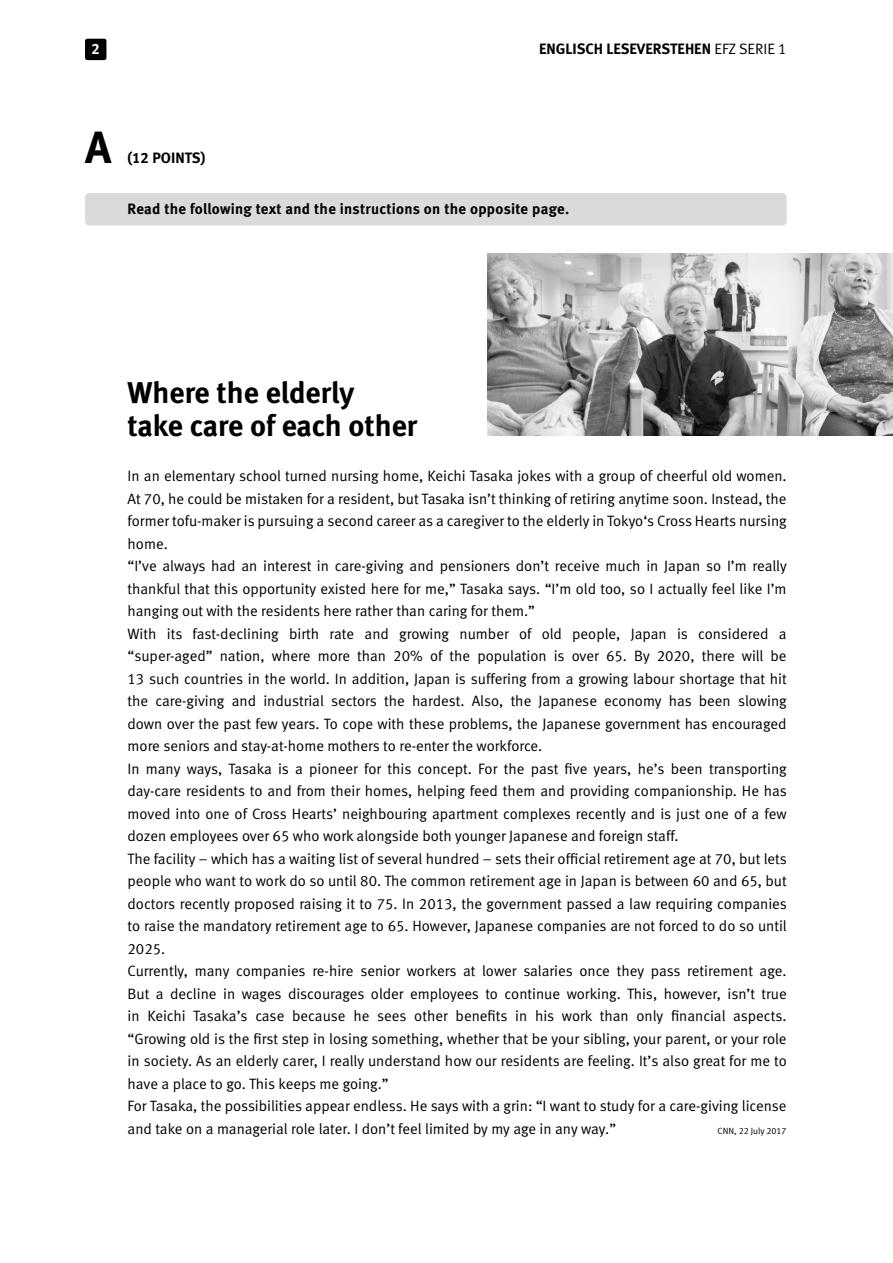
<style>
.page{position:relative;width:893px;height:1263px;background:#fff}
.page>*{position:absolute;margin:0;border:0;box-sizing:border-box;transform-origin:0 0}
.Titel_03{font:45px "Meta Bold LF";color:#000}
.Titel_03-2{font:30px/33px "Meta Bold LF";color:#000}
.Grundtext{font:15px/22.5px "Meta Normal LF";color:#000;text-align:justify}
.Titel_03-3{font:15px "Meta Bold LF";letter-spacing:.01em;color:#000}
.t1{font:15px "Meta Bold LF";color:#fff}
.Grundtext-2{font:9px "Meta Normal LF";color:#000}
.s1{font-family:"Meta Normal LF"}
</style>
<div class="page">
<div style="left:85px;top:39px;width:21px;height:21px;background:#000;border-radius:2px"></div>
<div style="left:85px;top:193px;width:702px;height:33px;background:#dadada;border-radius:4px"></div>
<img style="left:488px;top:253px;width:405px;height:183px">
<p class="t1" style="left:91px;top:40px;width:10px">2</p>
<p class="Titel_03-3" style="left:539px;top:40px;width:249px">ENGLISCH LESEVERSTEHEN <span class="s1">EFZ SERIE 1</span></p>
<p class="Titel_03" style="left:85px;top:120px;width:28px">A</p>
<p class="Titel_03-3" style="left:128px;top:148px;width:79px">(12 POINTS)</p>
<p class="Titel_03-3" style="left:128px;top:200px;width:443px">Read the following text and the instructions on the opposite page.</p>
<p class="Titel_03-2" style="left:128px;top:376px;width:291px">Where the elderly take care of each other</p>
<p class="Grundtext" style="left:128px;top:465px;width:661px">In an elementary school turned nursing home, Keichi Tasaka jokes with a group of cheerful old women.<br>At 70, he could be mistaken for a resident, but Tasaka isn’t thinking of retiring anytime soon. Instead, the former tofu-maker is pursuing a second career as a caregiver to the elderly in Tokyo‘s Cross Hearts nursing home.</p>
<p class="Grundtext" style="left:128px;top:555px;width:661px">“I’ve always had an interest in care-giving and pensioners don’t receive much in Japan so I’m really thankful that this opportunity existed here for me,” Tasaka says. “I’m old too, so I actually feel like I’m hanging out with the residents here rather than caring for them.”</p>
<p class="Grundtext" style="left:128px;top:622px;width:661px">With its fast-declining birth rate and growing number of old people, Japan is considered a “super-aged” nation, where more than 20% of the population is over 65. By 2020, there will be 13 such countries in the world. In addition, Japan is suffering from a growing labour shortage that hit the care-giving and industrial sectors the hardest. Also, the Japanese economy has been slowing down over the past few years. To cope with these problems, the Japanese government has encouraged more seniors and stay-at-home mothers to re-enter the workforce.</p>
<p class="Grundtext" style="left:128px;top:757px;width:661px">In many ways, Tasaka is a pioneer for this concept. For the past five years, he’s been transporting day-care residents to and from their homes, helping feed them and providing companionship. He has moved into one of Cross Hearts’ neighbouring apartment complexes recently and is just one of a few dozen employees over 65 who work alongside both younger Japanese and foreign staff.</p>
<p class="Grundtext" style="left:128px;top:847px;width:661px">The facility – which has a waiting list of several hundred – sets their official retirement age at 70, but lets people who want to work do so until 80. The common retirement age in Japan is between 60 and 65, but doctors recently proposed raising it to 75. In 2013, the government passed a law requiring companies to raise the mandatory retirement age to 65. However, Japanese companies are not forced to do so until 2025.</p>
<p class="Grundtext" style="left:128px;top:960px;width:661px">Currently, many companies re-hire senior workers at lower salaries once they pass retirement age.<br>But a decline in wages discourages older employees to continue working. This, however, isn’t true in Keichi Tasaka’s case because he sees other benefits in his work than only financial aspects. “Growing old is the first step in losing something, whether that be your sibling, your parent, or your role in society. As an elderly carer, I really understand how our residents are feeling. It’s also great for me to have a place to go. This keeps me going.”</p>
<p class="Grundtext" style="left:128px;top:1095px;width:660px">For Tasaka, the possibilities appear endless. He says with a grin: “I want to study for a care-giving license and take on a managerial role later. I don’t feel limited by my age in any way.”</p>
<p class="Grundtext-2" style="left:718px;top:1125px;width:71px">CNN, 22 July 2017</p>
</div>
